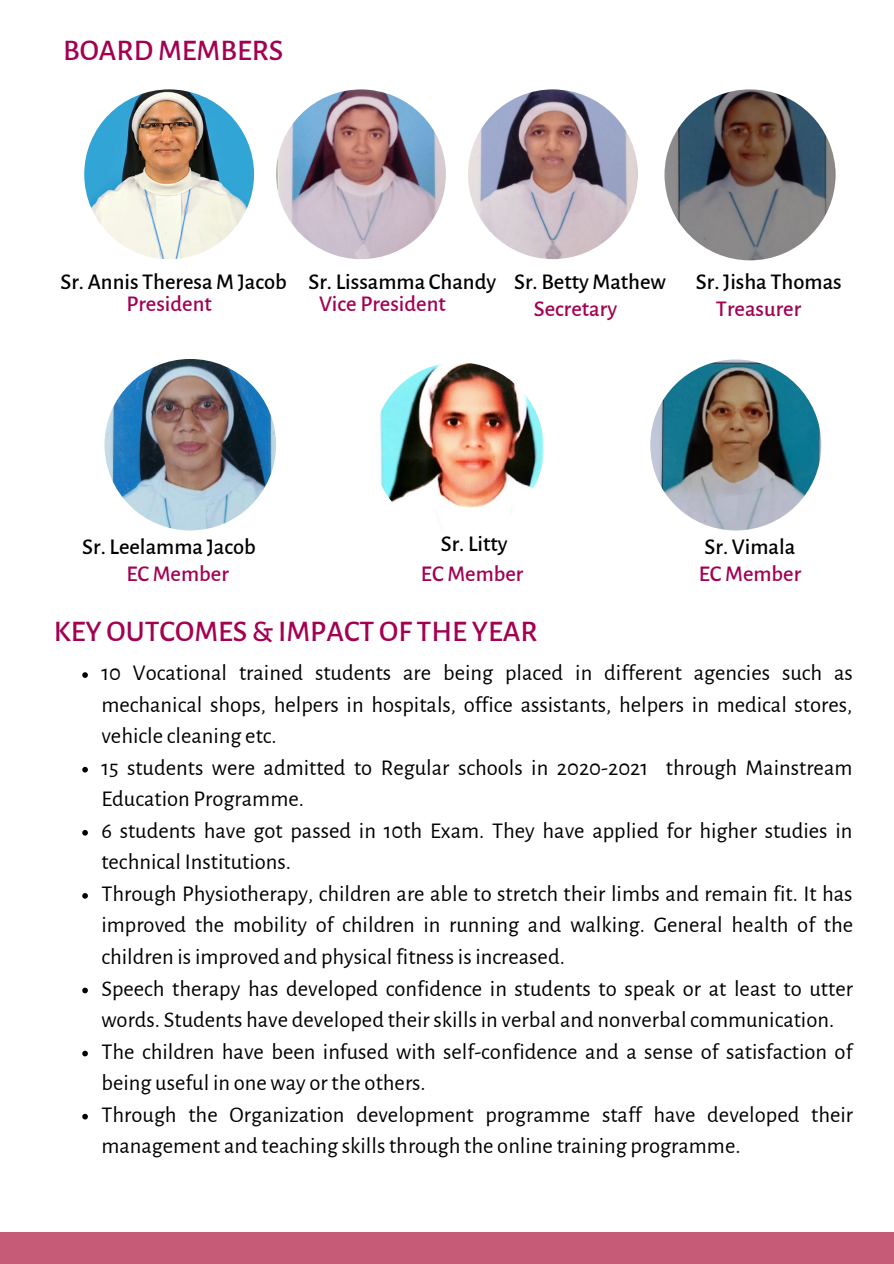
<style>
.page{position:relative;width:894px;height:1264px;background:#fff}
.page>*{position:absolute;margin:0;border:0;box-sizing:border-box;transform-origin:0 0}
.t1{font:500 30px "Alegreya Sans";color:#a30052}
.t2{font:22.5px/31.5px "Alegreya Sans";color:#000}
.t3{font:500 22.5px "Alegreya Sans";color:#000}
.t4{font:500 22.5px "Alegreya Sans";color:#a30052}
</style>
<div class="page">
<div style="left:0;top:1232px;width:893px;height:31px;background:#c65b77"></div>
<img style="left:84px;top:89px;width:170px;height:170px;border-radius:50%">
<img style="left:276px;top:89px;width:170px;height:170px;border-radius:50%">
<img style="left:468px;top:89px;width:169px;height:170px;border-radius:50%">
<img style="left:664px;top:89px;width:171px;height:171px;border-radius:50%">
<img style="left:372px;top:362px;width:171px;height:171px;border-radius:50%">
<img style="left:650px;top:359px;width:171px;height:171px;border-radius:50%">
<img style="left:104px;top:359px;width:172px;height:171px;border-radius:50%">
<svg style="left:82px;top:672px;width:6px;height:6px"></svg>
<svg style="left:82px;top:767px;width:6px;height:5px"></svg>
<svg style="left:82px;top:830px;width:6px;height:5px"></svg>
<svg style="left:82px;top:893px;width:6px;height:5px"></svg>
<svg style="left:82px;top:987px;width:6px;height:6px"></svg>
<svg style="left:82px;top:1050px;width:6px;height:6px"></svg>
<svg style="left:82px;top:1113px;width:6px;height:6px"></svg>
<p class="t1" style="left:63px;top:36px;width:222px">BOARD MEMBERS</p>
<p class="t3" style="left:60px;top:271px;width:228px">Sr. Annis Theresa M Jacob</p>
<p class="t4" style="left:126px;top:293px;width:87px">President</p>
<p class="t3" style="left:308px;top:271px;width:189px">Sr. Lissamma Chandy</p>
<p class="t3" style="left:514px;top:271px;width:153px">Sr. Betty Mathew</p>
<p class="t3" style="left:695px;top:271px;width:147px">Sr. Jisha Thomas</p>
<p class="t4" style="left:319px;top:293px;width:128px">Vice President</p>
<p class="t4" style="left:533px;top:298px;width:85px">Secretary</p>
<p class="t4" style="left:715px;top:298px;width:87px">Treasurer</p>
<p class="t3" style="left:82px;top:535px;width:175px">Sr. Leelamma Jacob</p>
<p class="t4" style="left:126px;top:562px;width:104px">EC Member</p>
<p class="t3" style="left:441px;top:532px;width:68px">Sr. Litty</p>
<p class="t3" style="left:704px;top:535px;width:92px">Sr. Vimala</p>
<p class="t4" style="left:421px;top:562px;width:104px">EC Member</p>
<p class="t4" style="left:698px;top:562px;width:104px">EC Member</p>
<p class="t1" style="left:54px;top:616px;width:485px">KEY OUTCOMES &amp; IMPACT OF THE YEAR</p>
<p class="t2" style="left:101px;top:657px;width:752px;text-align:justify">10 Vocational trained students are being placed in different agencies such as mechanical shops, helpers in hospitals, office assistants, helpers in medical stores, vehicle cleaning etc.</p>
<p class="t2" style="left:101px;top:752px;width:752px">15 students were admitted to Regular schools in 2020-2021 through Mainstream<br>Education Programme.</p>
<p class="t2" style="left:101px;top:815px;width:752px">6 students have got passed in 10th Exam. They have applied for higher studies in technical Institutions.</p>
<p class="t2" style="left:101px;top:878px;width:753px;text-align:justify">Through Physiotherapy, children are able to stretch their limbs and remain fit. It has improved the mobility of children in running and walking. General health of the children is improved and physical fitness is increased.</p>
<p class="t2" style="left:101px;top:973px;width:752px">Speech therapy has developed confidence in students to speak or at least to utter words. Students have developed their skills in verbal and nonverbal communication.</p>
<p class="t2" style="left:101px;top:1036px;width:752px">The children have been infused with self-confidence and a sense of satisfaction of being useful in one way or the others.</p>
<p class="t2" style="left:101px;top:1099px;width:753px">Through the Organization development programme staff have developed their management and teaching skills through the online training programme.</p>
</div>
